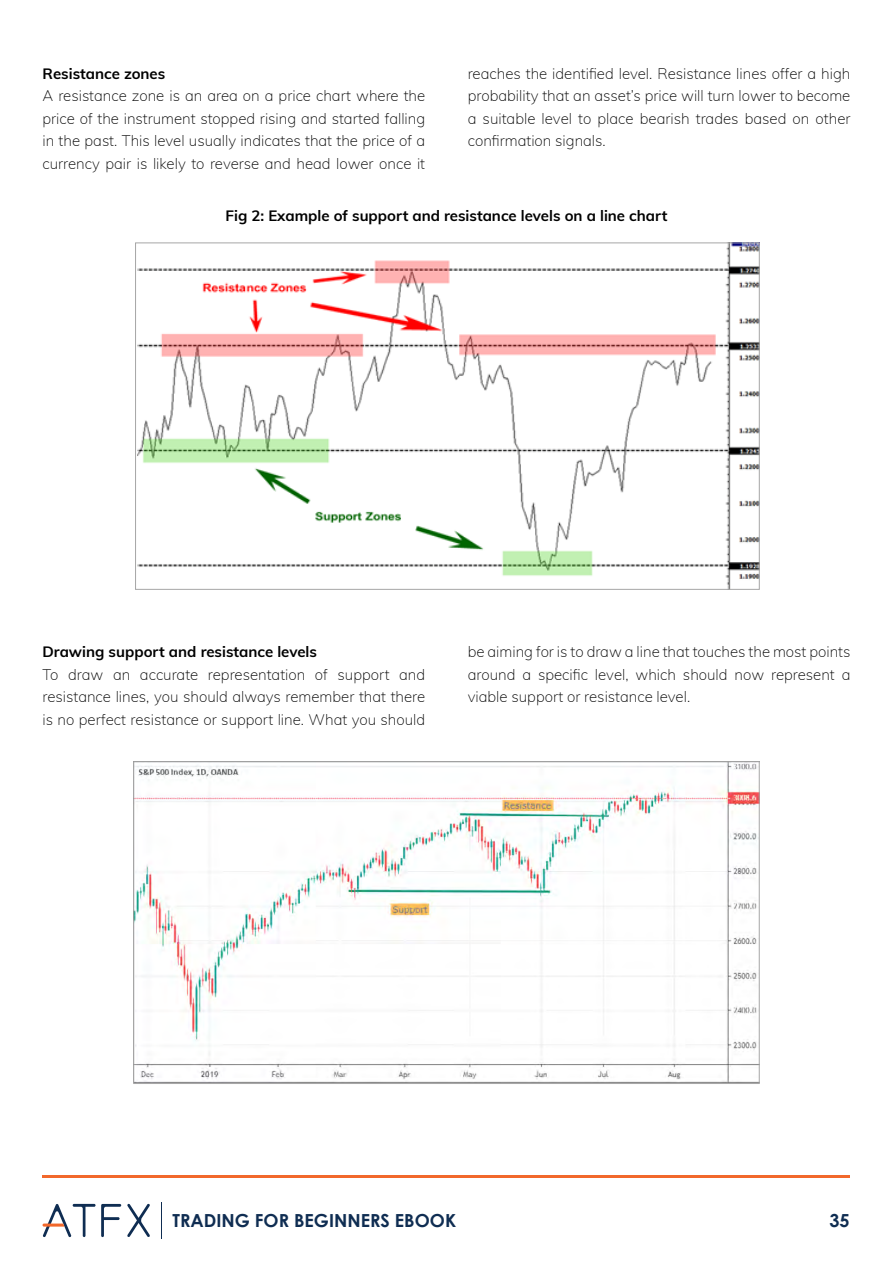
<style>
.page{position:relative;width:893px;height:1263px;background:#fff}
.page>*{position:absolute;margin:0;border:0;box-sizing:border-box;transform-origin:0 0}
.t1{font:700 18px "Century Gothic";color:#0f2d52}
.t2{font:200 15px/22.5px "Muli";color:#000;text-align:justify}
.t3{font:700 15px "Muli";color:#000}
</style>
<div class="page">
<hr style="left:43px;top:1176px;width:807px;height:2px;background:#f2682b">
<hr style="left:161px;top:1202px;width:1px;height:37px;background:#0f2d52">
<svg style="left:127px;top:1203px;width:23px;height:34px"></svg>
<svg style="left:43px;top:1204px;width:78px;height:33px"></svg>
<img style="left:137px;top:245px;width:621px;height:343px">
<img style="left:135px;top:763px;width:623px;height:319px">
<p class="t3" style="left:43px;top:63px;width:124px">Resistance zones</p>
<p class="t2" style="left:43px;top:84px;width:384px">A resistance zone is an area on a price chart where the price of the instrument stopped rising and started falling in the past. This level usually indicates that the price of a currency pair is likely to reverse and head lower once it</p>
<p class="t2" style="left:468px;top:62px;width:384px">reaches the identified level. Resistance lines offer a high probability that an asset’s price will turn lower to become a suitable level to place bearish trades based on other confirmation signals.</p>
<p class="t3" style="left:226px;top:204px;width:443px">Fig 2: Example of support and resistance levels on a line chart</p>
<p class="t3" style="left:43px;top:641px;width:276px">Drawing support and resistance levels</p>
<p class="t2" style="left:43px;top:662px;width:384px">To draw an accurate representation of support and resistance lines, you should always remember that there is no perfect resistance or support line. What you should</p>
<p class="t2" style="left:468px;top:640px;width:384px">be aiming for is to draw a line that touches the most points around a specific level, which should now represent a viable support or resistance level.</p>
<p class="t1" style="left:172px;top:1207px;width:285px">TRADING FOR BEGINNERS EBOOK</p>
<p class="t1" style="left:829px;top:1207px;width:22px">35</p>
</div>
